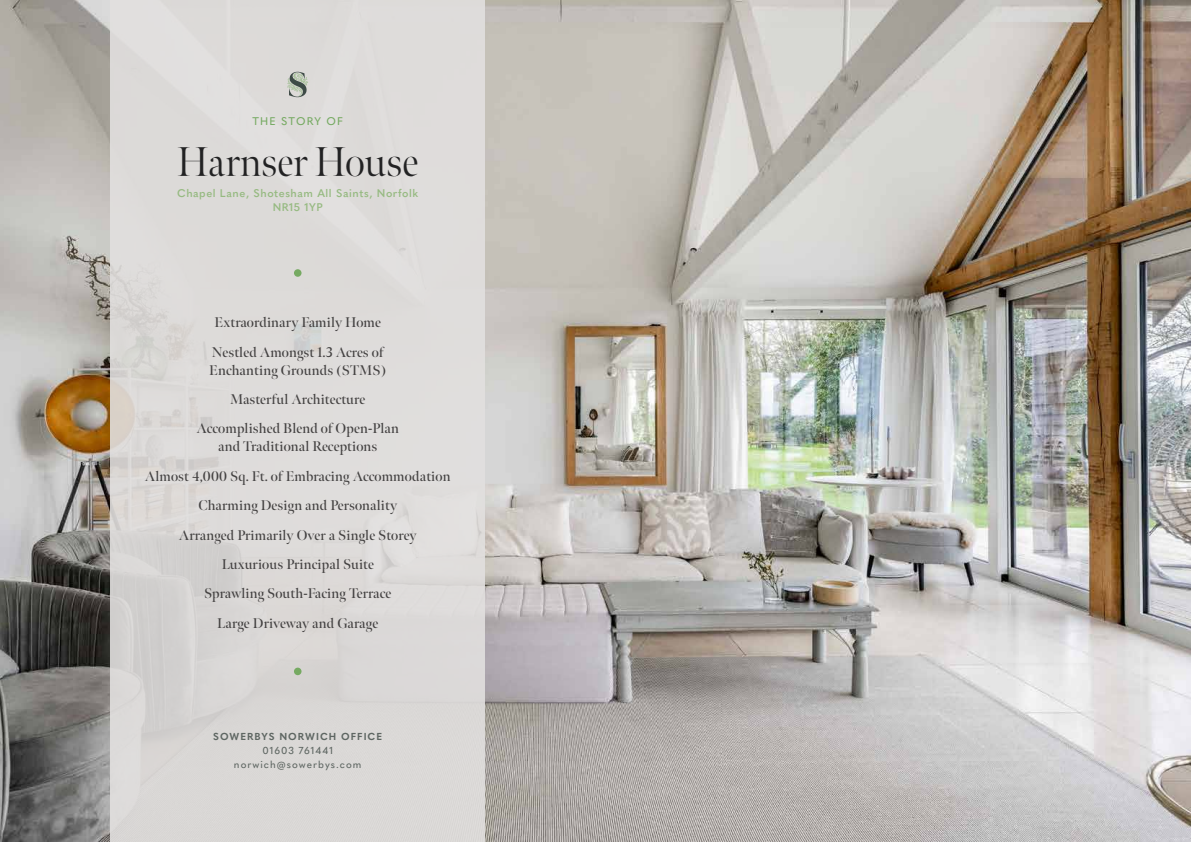
<style>
.page{position:relative;width:1191px;height:842px;background:#fff}
.page>*{position:absolute;margin:0;border:0;box-sizing:border-box;transform-origin:0 0}
.t1{font:300 41.5px "Meno Banner";color:#222223}
.t2{font:600 14px/29.3px "Meno Banner";letter-spacing:.01em;color:#434141;text-align:center}
.t3{font:600 11px/14px "Quasimoda";letter-spacing:.05em;color:#96ba81;text-align:center}
.t4{font:500 11px "Quasimoda";letter-spacing:.1em;color:#76aa62}
.t5{font:500 10px/14px "Quasimoda";letter-spacing:.1em;color:#5e6662;text-align:center}
.t6{font:700 10px "Quasimoda";letter-spacing:.1em;color:#5e6662}
</style>
<div class="page">
<img style="left:0;top:0;width:1191px;height:842px">
<div style="left:111px;top:0;width:374px;height:842px;background:#dddad8"></div>
<div style="left:294px;top:269px;width:7px;height:8px;background:#76aa62;border-radius:50%"></div>
<div style="left:294px;top:668px;width:7px;height:7px;background:#76aa62;border-radius:50%"></div>
<svg style="left:287px;top:72px;width:21px;height:25px"></svg>
<p class="t4" style="left:252px;top:113px;width:92px">THE STORY OF</p>
<h1 class="t1" style="left:177px;top:137px;width:242px">Harnser House</h1>
<p class="t3" style="left:177px;top:186px;width:243px">Chapel Lane, Shotesham All Saints, Norfolk<br>NR15 1YP</p>
<p class="t2" style="left:212px;top:308px;width:173px;text-align:left">Extraordinary Family Home<br>Nestled Amongst 1.3 Acres of</p>
<p class="t2" style="left:196px;top:355px;width:204px">Enchanting Grounds (STMS)<br>Masterful Architecture<br>Accomplished Blend of Open-Plan</p>
<p class="t2" style="left:145px;top:432px;width:307px">and Traditional Receptions<br>Almost 4,000 Sq. Ft. of Embracing Accommodation Charming Design and Personality<br>Arranged Primarily Over a Single Storey<br>Luxurious Principal Suite<br>Sprawling South-Facing Terrace<br>Large Driveway and Garage</p>
<p class="t6" style="left:213px;top:728px;width:170px">SOWERBYS NORWICH OFFICE</p>
<p class="t5" style="left:234px;top:742px;width:129px">01603 761441 norwich@sowerbys.com</p>
</div>
